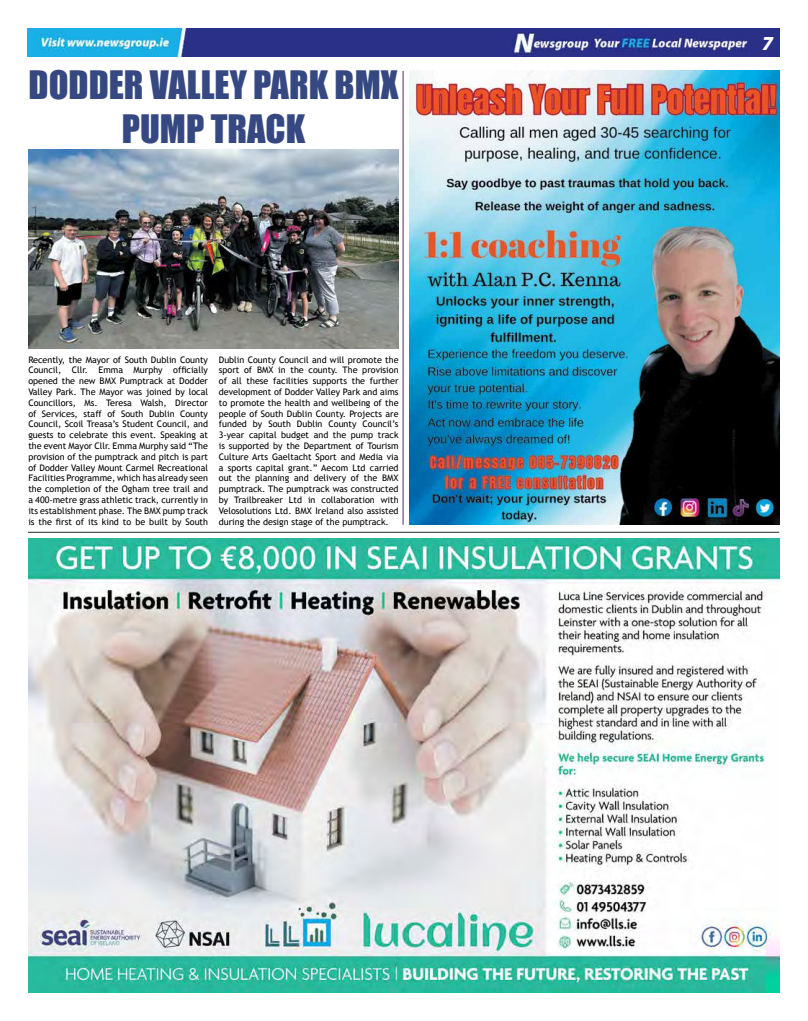
<style>
.page{position:relative;width:808px;height:1021px;background:#fff}
.page>*{position:absolute;margin:0;border:0;box-sizing:border-box;transform-origin:0 0}
.t1{font:36px/43.2px "Impact";color:#354881;text-align:center}
.t2{font:20px "Impact";color:#fff}
.t3{font:9px/10.8px "Trebuchet MS";color:#000;text-align:justify}
.s1{font-family:"Myriad Pro";font-weight:900;font-style:italic}
</style>
<div class="page">
<hr style="left:28px;top:531px;width:751px;height:1px;background:#1d2d2c">
<img style="left:28px;top:28px;width:751px;height:29px">
<hr style="left:403px;top:71px;width:1px;height:453px;background:#592961">
<img style="left:28px;top:539px;width:752px;height:453px">
<img style="left:409px;top:71px;width:371px;height:453px">
<img style="left:28px;top:149px;width:371px;height:199px">
<h1 class="t1" style="left:29px;top:63px;width:371px">DODDER VALLEY PARK BMX<br>PUMP TRACK</h1>
<p class="t3" style="left:28px;top:354px;width:181px">Recently, the Mayor of South Dublin County Council, Cllr. Emma Murphy officially opened the new BMX Pumptrack at Dodder Valley Park. The Mayor was joined by local Councillors, Ms. Teresa Walsh, Director of Services, staff of South Dublin County Council, Scoil Treasa’s Student Council, and guests to celebrate this event. Speaking at the event Mayor Cllr. Emma Murphy said “The provision of the pumptrack and pitch is part of Dodder Valley Mount Carmel Recreational Facilities Programme, which has already seen the completion of the Ogham tree trail and a 400-metre grass athletic track, currently in its establishment phase. The BMX pump track is the first of its kind to be built by South</p>
<p class="t3" style="left:219px;top:354px;width:181px">Dublin County Council and will promote the sport of BMX in the county. The provision of all these facilities supports the further development of Dodder Valley Park and aims to promote the health and wellbeing of the people of South Dublin County. Projects are funded by South Dublin County Council’s 3-year capital budget and the pump track is supported by the Department of Tourism Culture Arts Gaeltacht Sport and Media via a sports capital grant.” Aecom Ltd carried out the planning and delivery of the BMX pumptrack. The pumptrack was constructed by Trailbreaker Ltd in collaboration with Velosolutions Ltd. BMX Ireland also assisted during the design stage of the pumptrack.</p>
<h2 class="t2" style="left:752px;top:27px;width:23px">0 3<span class="s1">7</span></h2>
</div>
